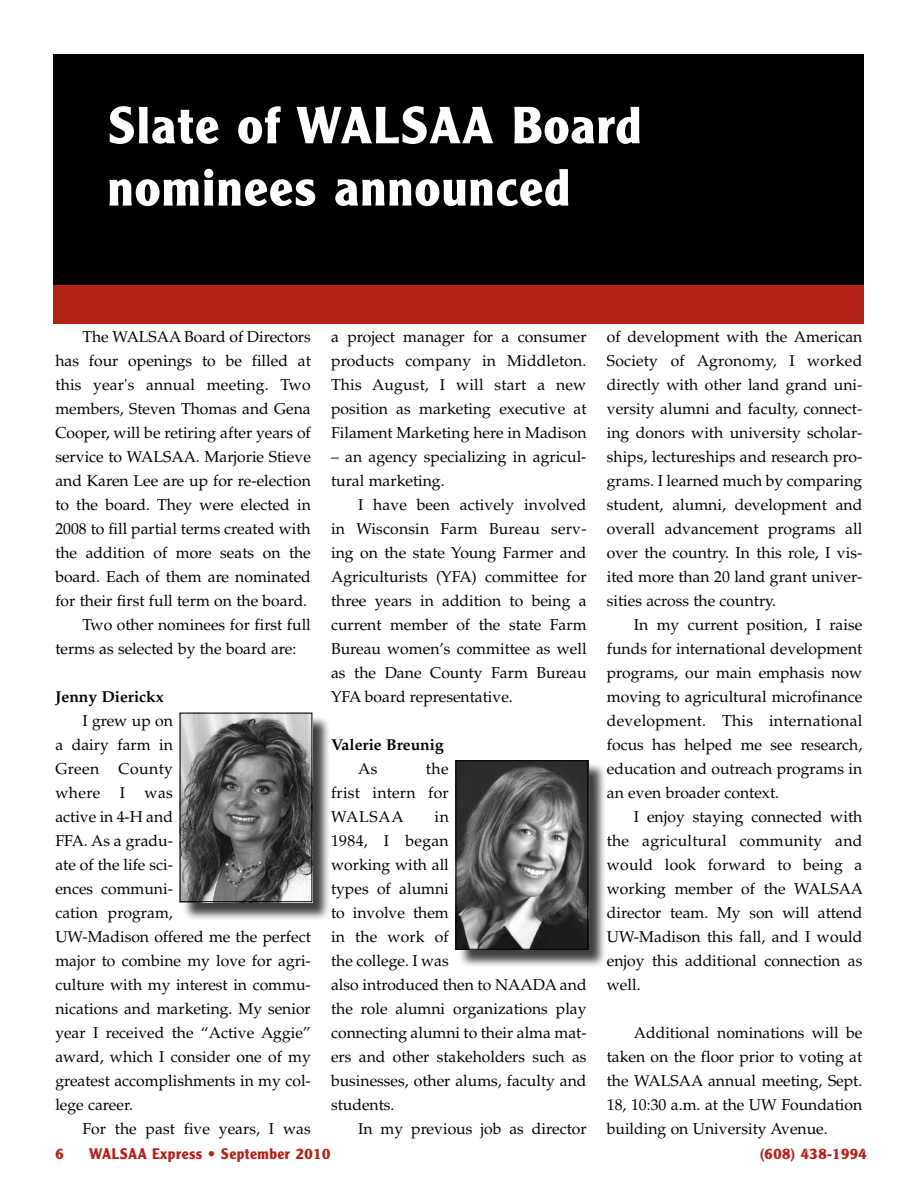
<style>
.page{position:relative;width:918px;height:1188px;background:#fff}
.page>*{position:absolute;margin:0;border:0;box-sizing:border-box;transform-origin:0 0}
.t1{font:700 51px/62.2px "Clearface Gothic LT Std";letter-spacing:.03em;color:#fff}
.t2{font:15.75px/24px "Palatino LT Std";color:#000;text-align:justify}
.t3{font:700 15.75px "Palatino LT Std";color:#000}
.t4{font:700 15px "Clearface Gothic LT Std";letter-spacing:.03em;color:#b32317}
</style>
<div class="page">
<div style="left:54px;top:54px;width:810px;height:270px;background:#000"></div>
<div style="left:54px;top:286px;width:810px;height:38px;background:#b32317"></div>
<div style="left:182px;top:715px;width:149px;height:206px;background:#000;opacity:.75"></div>
<img style="left:182px;top:715px;width:128px;height:185px">
<div style="left:180px;top:713px;width:132px;height:189px;border:1px solid #000"></div>
<div style="left:458px;top:763px;width:149px;height:205px;background:#000;opacity:.75"></div>
<img style="left:458px;top:762px;width:128px;height:186px">
<div style="left:456px;top:760px;width:132px;height:190px;border:1px solid #000"></div>
<h1 class="t1" style="left:108px;top:95px;width:535px">Slate of WALSAA Board nominees announced</h1>
<p class="t2" style="left:82px;top:324px;width:230px">The WALSAA Board of Directors</p>
<p class="t2" style="left:55px;top:349px;width:257px">has four openings to be filled at</p>
<p class="t2" style="left:55px;top:373px;width:257px">this year's annual meeting. Two</p>
<p class="t2" style="left:55px;top:397px;width:257px">members, Steven Thomas and Gena</p>
<p class="t2" style="left:55px;top:421px;width:257px">Cooper, will be retiring after years of</p>
<p class="t2" style="left:55px;top:445px;width:257px">service to WALSAA. Marjorie Stieve</p>
<p class="t2" style="left:55px;top:469px;width:257px">and Karen Lee are up for re-election</p>
<p class="t2" style="left:55px;top:493px;width:257px">to the board. They were elected in</p>
<p class="t2" style="left:55px;top:517px;width:257px">2008 to fill partial terms created with</p>
<p class="t2" style="left:55px;top:541px;width:257px">the addition of more seats on the</p>
<p class="t2" style="left:55px;top:565px;width:257px">board. Each of them are nominated</p>
<p class="t2" style="left:55px;top:589px;width:253px">for their first full term on the board.</p>
<p class="t2" style="left:82px;top:613px;width:230px">Two other nominees for first full</p>
<p class="t2" style="left:55px;top:637px;width:243px">terms as selected by the board are:</p>
<p class="t3" style="left:55px;top:687px;width:110px">Jenny Dierickx</p>
<p class="t2" style="left:55px;top:709px;width:257px;text-align:left;text-indent:27px">I grew up on<br>a dairy farm in<br>Green County<br>where I was<br>active in 4-H and<br>FFA. As a gradu-<br>ate of the life sci-<br>ences communi-<br>cation program,<br>UW-Madison offered me the perfect major to combine my love for agri&shy;culture with my interest in commu&shy;nications and marketing. My senior year I received the “Active Aggie” award, which I consider one of my greatest accomplishments in my col&shy;lege career.</p>
<p class="t2" style="left:82px;top:1117px;width:230px">For the past five years, I was</p>
<p class="t2" style="left:331px;top:325px;width:257px">a project manager for a consumer products company in Middleton.<br>This August, I will start a new position as marketing executive at Filament Marketing here in Madison</p>
<p class="t2" style="left:331px;top:445px;width:257px">– an agency specializing in agricul&shy;tural marketing.</p>
<p class="t2" style="left:331px;top:493px;width:257px;text-indent:27px">I have been actively involved in Wisconsin Farm Bureau serv&shy;ing on the state Young Farmer and Agriculturists (YFA) committee for three years in addition to being a current member of the state Farm Bureau women’s committee as well as the Dane County Farm Bureau YFA board representative.</p>
<p class="t3" style="left:331px;top:735px;width:114px">Valerie Breunig</p>
<p class="t2" style="left:358px;top:757px;width:21px">As</p>
<p class="t2" style="left:331px;top:757px;width:119px;text-indent:95px">the frist intern for WALSAA</p>
<p class="t2" style="left:331px;top:805px;width:257px;text-align:left;text-indent:103px">in<br>1984, I began<br>working with all<br>types of alumni<br>to involve them<br>in the work of<br>the college. I was<br>also introduced then to NAADA and the role alumni organizations play connecting alumni to their alma mat&shy;ers and other stakeholders such as businesses, other alums, faculty and students.</p>
<p class="t2" style="left:358px;top:1117px;width:230px">In my previous job as director</p>
<p class="t2" style="left:607px;top:325px;width:257px">of development with the American Society of Agronomy, I worked directly with other land grand uni&shy;versity alumni and faculty, connect&shy;ing donors with university scholar&shy;ships, lectureships and research pro&shy;grams. I learned much by comparing student, alumni, development and overall advancement programs all over the country. In this role, I vis&shy;ited more than 20 land grant univer&shy;sities across the country.</p>
<p class="t2" style="left:607px;top:613px;width:257px;text-indent:27px">In my current position, I raise funds for international development programs, our main emphasis now moving to agricultural microfinance development. This international focus has helped me see research, education and outreach programs in an even broader context.</p>
<p class="t2" style="left:607px;top:805px;width:258px;text-indent:27px">I enjoy staying connected with the agricultural community and would look forward to being a working member of the WALSAA director team. My son will attend UW-Madison this fall, and I would enjoy this additional connection as well.</p>
<p class="t2" style="left:607px;top:1021px;width:257px;text-indent:27px">Additional nominations will be taken on the floor prior to voting at the WALSAA annual meeting, Sept.<br>18, 10:30 a.m. at the UW Foundation building on University Avenue.</p>
<p class="t4" style="left:56px;top:1145px;width:10px">6</p>
<p class="t4" style="left:89px;top:1145px;width:243px">WALSAA Express • September 2010</p>
<p class="t4" style="left:760px;top:1145px;width:109px">(608) 438-1994</p>
</div>
